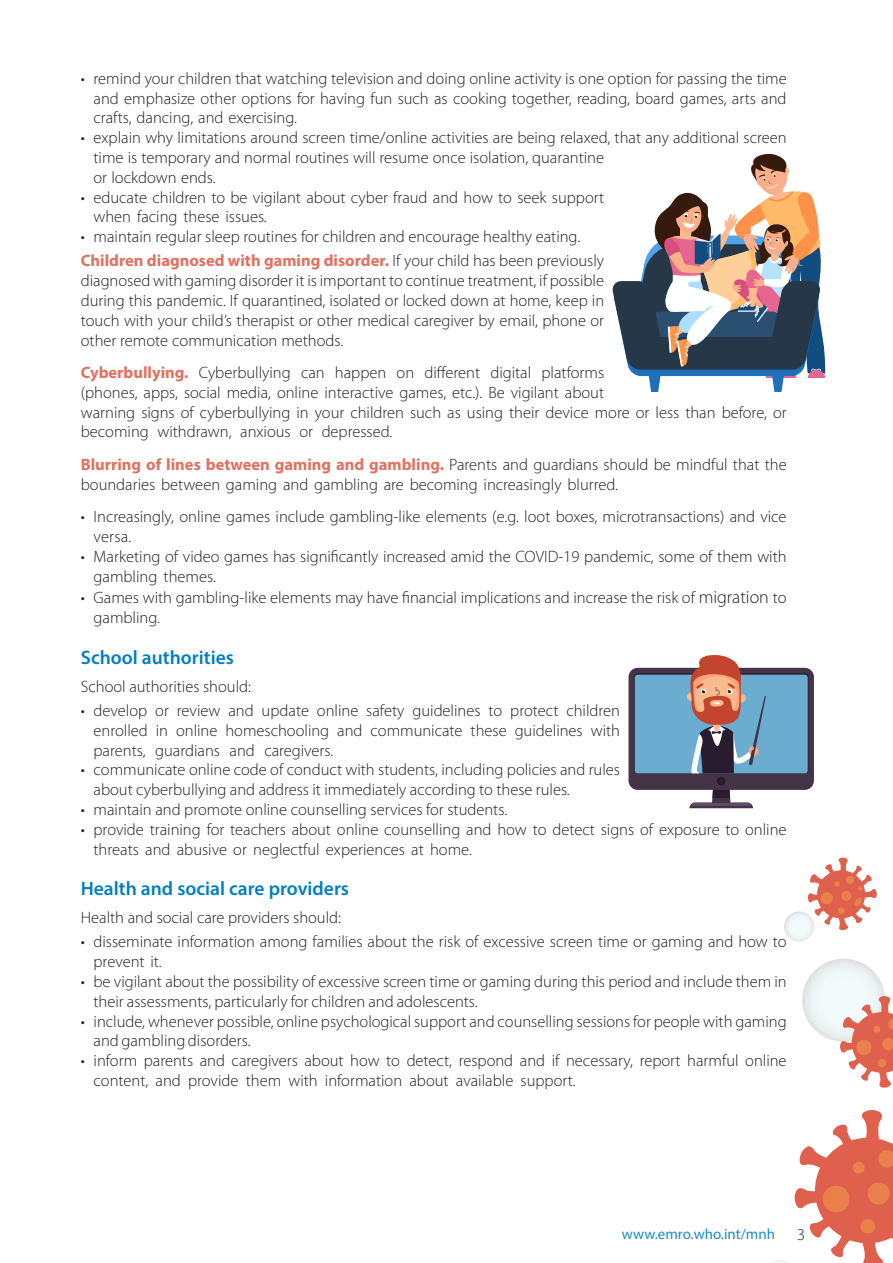
<style>
.page{position:relative;width:893px;height:1263px;background:#fff}
.page>*{position:absolute;margin:0;border:0;box-sizing:border-box;transform-origin:0 0}
.t1{font:600 19.5px "Myriad Pro";color:#007fbe}
.t2{font:300 16.5px/19.8px "Myriad Pro";color:#231f20}
.t3{font:15px "Myriad Pro";color:#1a8cc5}
.s1{font-weight:700;color:#e2705f}
.s2{font-size:18px}
</style>
<div class="page">
<svg style="left:802px;top:959px;width:83px;height:82px"></svg>
<svg style="left:784px;top:911px;width:30px;height:30px"></svg>
<svg style="left:772px;top:1110px;width:121px;height:153px"></svg>
<svg style="left:808px;top:857px;width:69px;height:73px"></svg>
<svg style="left:840px;top:996px;width:53px;height:92px"></svg>
<svg style="left:612px;top:154px;width:214px;height:238px"></svg>
<div style="left:628px;top:668px;width:186px;height:122px;background:#453347;border-radius:9px"></div>
<div style="left:635px;top:675px;width:173px;height:98px;background:#6badd1;border-radius:3px"></div>
<div style="left:717px;top:777px;width:9px;height:8px;background:#291c2e;border-radius:50%"></div>
<svg style="left:689px;top:789px;width:64px;height:19px"></svg>
<svg style="left:687px;top:655px;width:79px;height:119px"></svg>
<p class="t2" style="left:94px;top:69px;width:695px;text-align:justify;text-indent:-13px">• remind your children that watching television and doing online activity is one option for passing the time and emphasize other options for having fun such as cooking together, reading, board games, arts and crafts, dancing, and exercising.</p>
<p class="t2" style="left:94px;top:128px;width:695px;text-indent:-13px">• explain why limitations around screen time/online activities are being relaxed, that any additional screen time is temporary and normal routines will resume once isolation, quarantine<br>or lockdown ends.</p>
<p class="t2" style="left:94px;top:188px;width:512px;text-indent:-13px">• educate children to be vigilant about cyber fraud and how to seek support when facing these issues.</p>
<p class="t2" style="left:81px;top:225px;width:525px;line-height:24px">• maintain regular sleep routines for children and encourage healthy eating.<br><span class="s1">Children diagnosed with gaming disorder.</span> If your child has been previously</p>
<p class="t2" style="left:81px;top:271px;width:525px;text-align:justify">diagnosed with gaming disorder it is important to continue treatment, if possible during this pandemic. If quarantined, isolated or locked down at home, keep in touch with your child’s therapist or other medical caregiver by email, phone or other remote communication methods.</p>
<p class="t2" style="left:81px;top:363px;width:707px"><span class="s1">Cyberbullying.</span> Cyberbullying can happen on different digital platforms<br>(phones, apps, social media, online interactive games, etc.). Be vigilant about<br>warning signs of cyberbullying in your children such as using their device more or less than before, or becoming withdrawn, anxious or depressed.</p>
<p class="t2" style="left:81px;top:455px;width:707px"><span class="s1">Blurring of lines between gaming and gambling.</span> Parents and guardians should be mindful that the boundaries between gaming and gambling are becoming increasingly blurred.</p>
<p class="t2" style="left:94px;top:507px;width:695px;text-indent:-13px">• Increasingly, online games include gambling-like elements (e.g. loot boxes, microtransactions) and vice versa.</p>
<p class="t2" style="left:94px;top:547px;width:695px;text-indent:-13px">• Marketing of video games has significantly increased amid the COVID-19 pandemic, some of them with gambling themes.</p>
<p class="t2" style="left:94px;top:588px;width:695px;text-indent:-13px">• Games with gambling-like elements may have financial implications and increase the risk of <span class="s2">migration</span> to gambling.</p>
<p class="t1" style="left:81px;top:645px;width:155px">School authorities</p>
<p class="t2" style="left:81px;top:677px;width:172px">School authorities should:</p>
<p class="t2" style="left:94px;top:701px;width:528px;text-align:justify;text-indent:-13px">• develop or review and update online safety guidelines to protect children enrolled in online homeschooling and communicate these guidelines with parents, guardians and caregivers.</p>
<p class="t2" style="left:94px;top:760px;width:528px;text-indent:-13px">• communicate online code of conduct with students, including policies and rules about cyberbullying and address it immediately according to these rules.</p>
<p class="t2" style="left:81px;top:800px;width:428px">• maintain and promote online counselling services for students.</p>
<p class="t2" style="left:94px;top:820px;width:694px;text-indent:-13px">• provide training for teachers about online counselling and how to detect signs of exposure to online threats and abusive or neglectful experiences at home.</p>
<p class="t1" style="left:81px;top:876px;width:270px">Health and social care providers</p>
<p class="t2" style="left:81px;top:908px;width:262px">Health and social care providers should:</p>
<p class="t2" style="left:94px;top:932px;width:695px;text-indent:-13px">• disseminate information among families about the risk of excessive screen time or gaming and how to prevent it.</p>
<p class="t2" style="left:94px;top:972px;width:695px;text-indent:-13px">• be vigilant about the possibility of excessive screen time or gaming during this period and include them in their assessments, particularly for children and adolescents.</p>
<p class="t2" style="left:94px;top:1011px;width:695px;text-indent:-13px">• include, whenever possible, online psychological support and counselling sessions for people with gaming and gambling disorders.</p>
<p class="t2" style="left:94px;top:1051px;width:695px;text-indent:-13px">• inform parents and caregivers about how to detect, respond and if necessary, report harmful online content, and provide them with information about available support.</p>
<p class="t3" style="left:622px;top:1225px;width:155px">www.emro.who.int/mnh</p>
<p class="t2" style="left:797px;top:1225px;width:10px">3</p>
</div>
